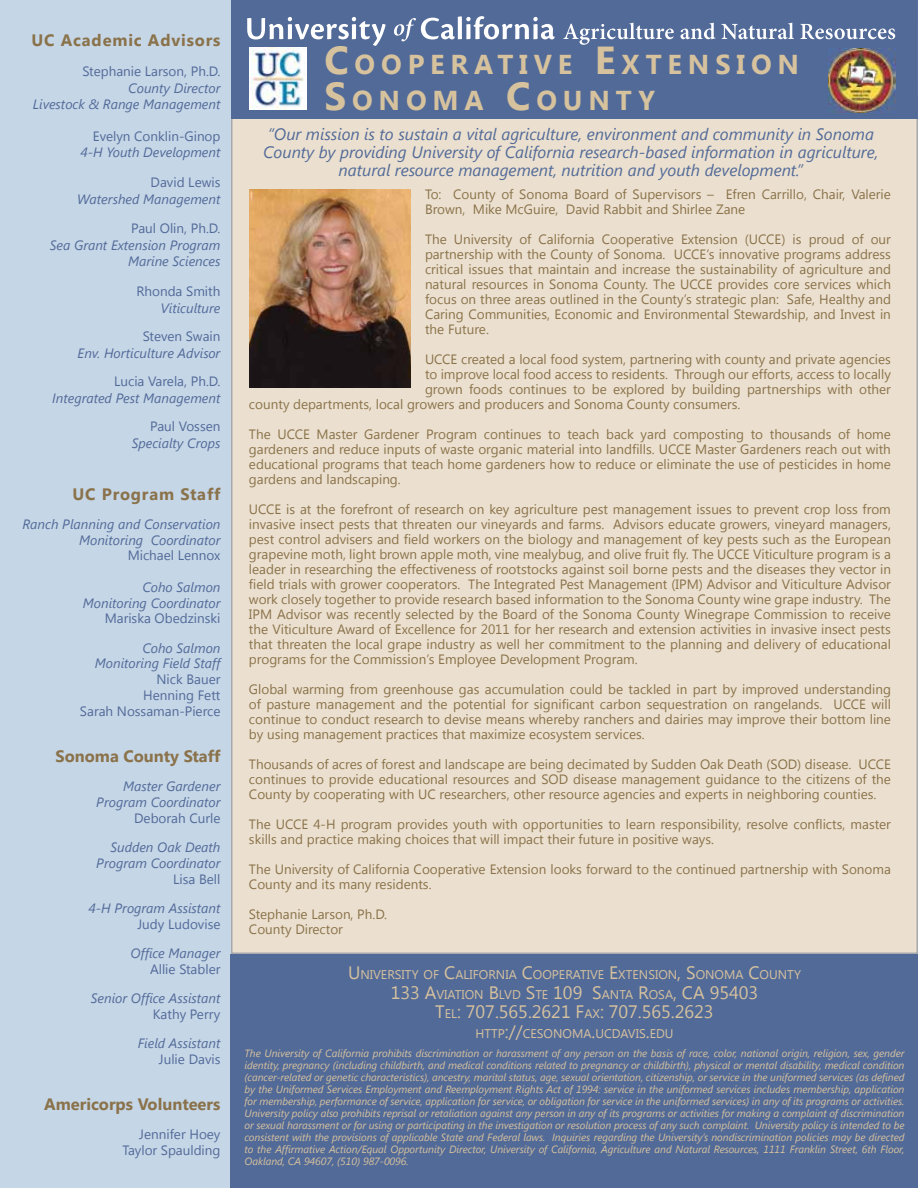
<style>
.page{position:relative;width:918px;height:1188px;background:#fff}
.page>*{position:absolute;margin:0;border:0;box-sizing:border-box;transform-origin:0 0}
.t1{font:700 27.3px/36px "Segoe UI";letter-spacing:.215em;color:#d7c29e}
.t2{font:18px/19.5px "Segoe UI";color:#d7c29e;text-align:center}
.t3{font:italic 16.5px/18px "Segoe UI";color:#526a98;text-align:center}
.t4{font:700 16.5px "Segoe UI";color:#8a724a}
.t5{font:700 16.5px "Segoe UI";letter-spacing:.05em;color:#8a724a}
.t6{font:13.5px/15px "Segoe UI";color:#8a724a;text-align:justify}
.t7{font:italic 13.5px/15.8px "Segoe UI";color:#526a98;text-align:right}
.t8{font:13.5px/15.8px "Segoe UI";color:#526a98;text-align:right}
.t9{font:12.6px "Segoe UI";color:#d7c29e}
.t10{font:italic 10.5px/12px "Segoe UI";letter-spacing:-.005em;color:#d7c29e;text-align:justify}
.s1{font-size:39px}
.s2{font-size:18px}
.s3{font-size:12.6px}
</style>
<div class="page">
<div style="left:232px;top:104px;width:685px;height:849px;background:#ebe0cf"></div>
<div style="left:231px;top:0;width:687px;height:118px;background:#526a98"></div>
<div style="left:0;top:0;width:231px;height:1188px;background:#c5d6e7"></div>
<img style="left:250px;top:190px;width:160px;height:198px">
<div style="left:231px;top:954px;width:687px;height:234px;background:#526a98"></div>
<img style="left:829px;top:48px;width:66px;height:65px">
<svg style="left:247px;top:16px;width:648px;height:30px"></svg>
<img style="left:250px;top:47px;width:56px;height:63px">
<hr style="left:917px;top:0;width:1px;height:98px;background:#c5d6e7">
<p class="t5" style="left:32px;top:28px;width:190px">UC Academic Advisors</p>
<p class="t8" style="left:83px;top:63px;width:139px">Stephanie Larson, Ph.D.</p>
<p class="t7" style="left:33px;top:79px;width:189px;line-height:16.5px">County Director<br>Livestock &amp; Range Management</p>
<p class="t8" style="left:93px;top:127px;width:129px">Evelyn Conklin-Ginop</p>
<p class="t7" style="left:80px;top:144px;width:142px">4-H Youth Development</p>
<p class="t8" style="left:151px;top:174px;width:71px">David Lewis</p>
<p class="t7" style="left:77px;top:190px;width:145px">Watershed Management</p>
<p class="t8" style="left:131px;top:220px;width:91px">Paul Olin, Ph.D.</p>
<p class="t7" style="left:50px;top:236px;width:172px;line-height:16.5px">Sea Grant Extension Program<br>Marine Sciences</p>
<p class="t8" style="left:136px;top:283px;width:86px">Rhonda Smith</p>
<p class="t7" style="left:160px;top:300px;width:62px">Viticulture</p>
<p class="t8" style="left:143px;top:328px;width:79px">Steven Swain</p>
<p class="t7" style="left:78px;top:345px;width:144px">Env. Horticulture Advisor</p>
<p class="t8" style="left:114px;top:373px;width:108px">Lucia Varela, Ph.D.</p>
<p class="t7" style="left:52px;top:390px;width:170px">Integrated Pest Management</p>
<p class="t8" style="left:150px;top:418px;width:72px">Paul Vossen</p>
<p class="t7" style="left:132px;top:435px;width:90px">Specialty Crops</p>
<p class="t5" style="left:73px;top:482px;width:149px">UC Program Staff</p>
<p class="t7" style="left:22px;top:516px;width:200px">Ranch Planning and Conservation<br>Monitoring Coordinator</p>
<p class="t8" style="left:128px;top:547px;width:94px">Michael Lennox</p>
<p class="t7" style="left:83px;top:579px;width:139px">Coho Salmon<br>Monitoring Coordinator</p>
<p class="t8" style="left:105px;top:610px;width:117px">Mariska Obedzinski</p>
<p class="t7" style="left:95px;top:639px;width:127px">Coho Salmon<br>Monitoring Field Staff</p>
<p class="t8" style="left:80px;top:671px;width:142px">Nick Bauer<br>Henning Fett<br>Sarah Nossaman-Pierce</p>
<p class="t4" style="left:56px;top:744px;width:166px">Sonoma County Staff</p>
<p class="t7" style="left:96px;top:778px;width:126px">Master Gardener<br>Program Coordinator</p>
<p class="t8" style="left:134px;top:810px;width:88px">Deborah Curle</p>
<p class="t7" style="left:96px;top:839px;width:126px">Sudden Oak Death<br>Program Coordinator</p>
<p class="t8" style="left:173px;top:870px;width:49px">Lisa Bell</p>
<p class="t7" style="left:89px;top:900px;width:133px">4-H Program Assistant</p>
<p class="t8" style="left:137px;top:915px;width:85px">Judy Ludovise</p>
<p class="t7" style="left:131px;top:945px;width:91px">Office Manager</p>
<p class="t8" style="left:150px;top:960px;width:72px">Allie Stabler</p>
<p class="t7" style="left:91px;top:990px;width:131px">Senior Office Assistant</p>
<p class="t8" style="left:153px;top:1005px;width:69px">Kathy Perry</p>
<p class="t7" style="left:138px;top:1035px;width:84px">Field Assistant</p>
<p class="t8" style="left:159px;top:1050px;width:63px">Julie Davis</p>
<p class="t4" style="left:44px;top:1092px;width:178px">Americorps Volunteers</p>
<p class="t8" style="left:122px;top:1126px;width:100px">Jennifer Hoey<br>Taylor Spaulding</p>
<h1 class="t1" style="left:324px;top:45px;width:476px"><span class="s1">C</span>OOPERATIVE <span class="s1">E</span> XTENSION<br><span class="s1">S</span> ONOMA <span class="s1">C</span>OUNTY</h1>
<p class="t3" style="left:263px;top:125px;width:617px">“Our mission is to sustain a vital agriculture, environment and community in Sonoma<br>County by providing University of California research-based information in agriculture, natural resource management, nutrition and youth development.”</p>
<p class="t6" style="left:425px;top:187px;width:467px">To: County of Sonoma Board of Supervisors – Efren Carrillo, Chair, Valerie<br>Brown, Mike McGuire, David Rabbit and Shirlee Zane</p>
<p class="t6" style="left:425px;top:232px;width:467px">The University of California Cooperative Extension (UCCE) is proud of our partnership with the County of Sonoma. UCCE’s innovative programs address critical issues that maintain and increase the sustainability of agriculture and natural resources in Sonoma County. The UCCE provides core services which focus on three areas outlined in the County’s strategic plan: Safe, Healthy and Caring Communities, Economic and Environmental Stewardship, and Invest in the Future.</p>
<p class="t6" style="left:425px;top:352px;width:467px">UCCE created a local food system, partnering with county and private agencies</p>
<p class="t6" style="left:425px;top:367px;width:467px">to improve local food access to residents. Through our efforts, access to locally</p>
<p class="t6" style="left:425px;top:382px;width:467px">grown foods continues to be explored by building partnerships with other</p>
<p class="t6" style="left:249px;top:397px;width:493px">county departments, local growers and producers and Sonoma County consumers.</p>
<p class="t6" style="left:249px;top:427px;width:644px">The UCCE Master Gardener Program continues to teach back yard composting to thousands of home gardeners and reduce inputs of waste organic material into landfills. UCCE Master Gardeners reach out with educational programs that teach home gardeners how to reduce or eliminate the use of pesticides in home gardens and landscaping.</p>
<p class="t6" style="left:249px;top:502px;width:644px">UCCE is at the forefront of research on key agriculture pest management issues to prevent crop loss from invasive insect pests that threaten our vineyards and farms. Advisors educate growers, vineyard managers, pest control advisers and field workers on the biology and management of key pests such as the European grapevine moth, light brown apple moth, vine mealybug, and olive fruit fly. The UCCE Viticulture program is a leader in researching the effectiveness of rootstocks against soil borne pests and the diseases they vector in field trials with grower cooperators. The Integrated Pest Management (IPM) Advisor and Viticulture Advisor work closely together to provide research based information to the Sonoma County wine grape industry. The IPM Advisor was recently selected by the Board of the Sonoma County Winegrape Commission to receive the Viticulture Award of Excellence for 2011 for her research and extension activities in invasive insect pests that threaten the local grape industry as well her commitment to the planning and delivery of educational programs for the Commission’s Employee Development Program.</p>
<p class="t6" style="left:249px;top:681px;width:643px">Global warming from greenhouse gas accumulation could be tackled in part by improved understanding of pasture management and the potential for significant carbon sequestration on rangelands. UCCE will continue to conduct research to devise means whereby ranchers and dairies may improve their bottom line by using management practices that maximize ecosystem services.</p>
<p class="t6" style="left:249px;top:756px;width:643px">Thousands of acres of forest and landscape are being decimated by Sudden Oak Death (SOD) disease. UCCE continues to provide educational resources and SOD disease management guidance to the citizens of the County by cooperating with UC researchers, other resource agencies and experts in neighboring counties.</p>
<p class="t6" style="left:249px;top:816px;width:643px">The UCCE 4-H program provides youth with opportunities to learn responsibility, resolve conflicts, master skills and practice making choices that will impact their future in positive ways.</p>
<p class="t6" style="left:249px;top:861px;width:644px">The University of California Cooperative Extension looks forward to the continued partnership with Sonoma<br>County and its many residents.</p>
<p class="t6" style="left:249px;top:906px;width:139px">Stephanie Larson, Ph.D.<br>County Director</p>
<p class="t9" style="left:348px;top:966px;width:454px"><span class="s2">U</span> NIVERSITY OF <span class="s2">C</span>ALIFORNIA <span class="s2">C</span>OOPERATIVE <span class="s2">E</span>XTENSION<span class="s2">, S</span>ONOMA <span class="s2">C</span>OUNTY</p>
<h2 class="t2" style="left:391px;top:982px;width:369px">133 A<span class="s3">VIATION</span> B<span class="s3">LVD</span> S<span class="s3">TE</span> 109 S<span class="s3">ANTA</span> R<span class="s3">OSA</span>, CA 95403<br>T<span class="s3">EL</span>: 707.565.2621 F<span class="s3">AX</span>: 707.565.2623</h2>
<p class="t9" style="left:475px;top:1025px;width:200px">HTTP<span class="s2">://</span>CESONOMA<span class="s2">.</span>UCDAVIS<span class="s2">.</span>EDU</p>
<p class="t10" style="left:244px;top:1047px;width:662px">The University of California prohibits discrimination or harassment of any person on the basis of race, color, national origin, religion, sex, gender identity, pregnancy (including childbirth, and medical conditions related to pregnancy or childbirth), physical or mental disability, medical condition (cancer-related or genetic characteristics), ancestry, marital status, age, sexual orientation, citizenship, or service in the uniformed services (as defined by the Uniformed Services Employment and Reemployment Rights Act of 1994: service in the uniformed services includes membership, application for membership, performance of service, application for service, or obligation for service in the uniformed services) in any of its programs or activities.<br>University policy also prohibits reprisal or retaliation against any person in any of its programs or activities for making a complaint of discrimination or sexual harassment or for using or participating in the investigation or resolution process of any such complaint. University policy is intended to be consistent with the provisions of applicable State and Federal laws. Inquiries regarding the University’s nondiscrimination policies may be directed to the Affirmative Action/Equal Opportunity Director, University of California, Agriculture and Natural Resources, 1111 Franklin Street, 6th Floor, Oakland, CA 94607, (510) 987-0096.</p>
</div>
